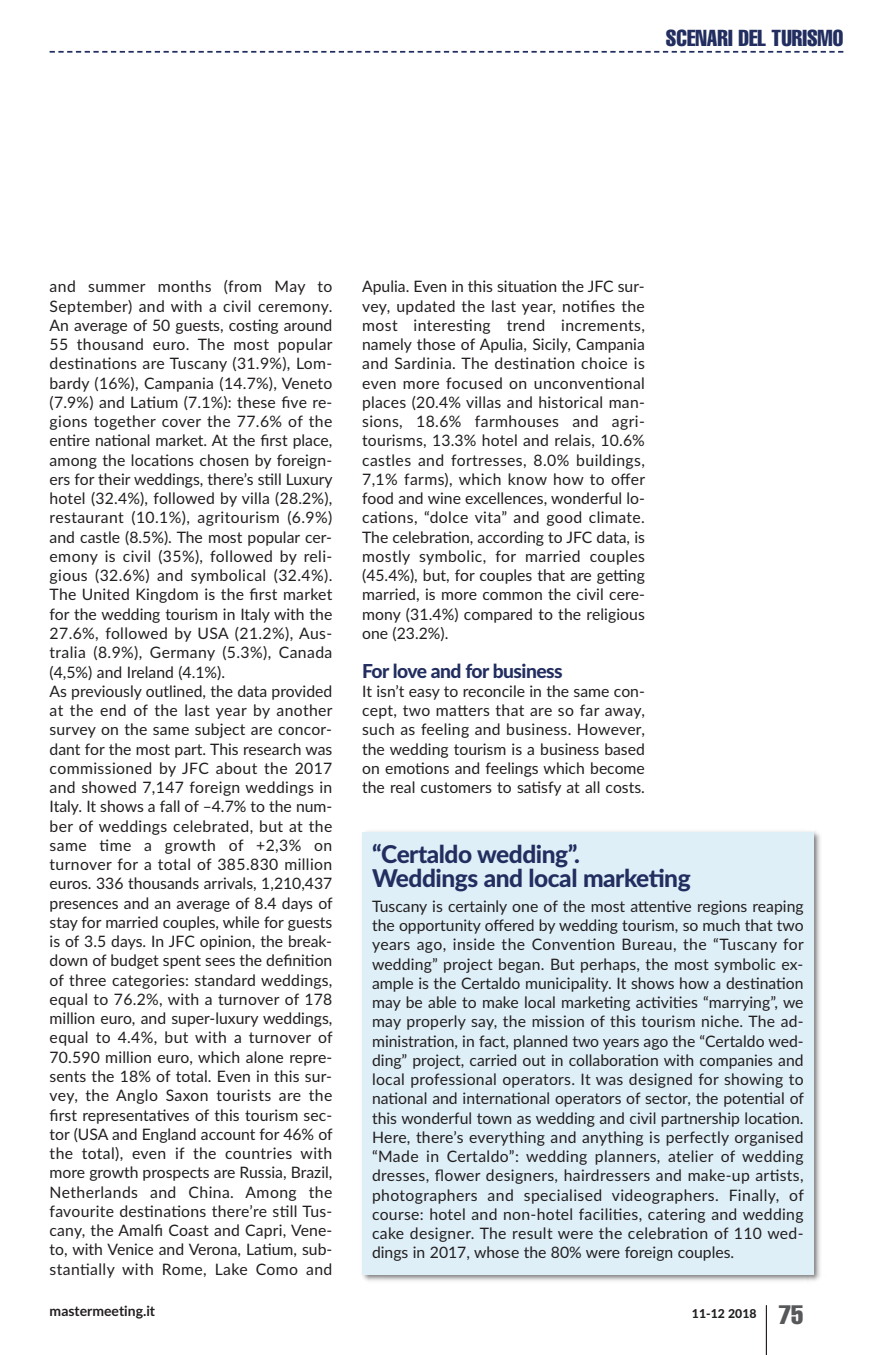
<style>
.page{position:relative;width:893px;height:1355px;background:#fff}
.page>*{position:absolute;margin:0;border:0;box-sizing:border-box;transform-origin:0 0}
.t1{font:800 24.5px/24.5px "Lato";letter-spacing:-.03em;color:#222e5f}
.t2{font:extra-condensed 22.75px "Helvetica";color:#222e5f}
.t3{font:800 19.25px "Lato";letter-spacing:-.045em;color:#222e5f}
.t4{font:15.75px/19.2px "Lato";letter-spacing:.005em;color:#231f20;text-align:justify}
.t5{font:700 14px "Lato";color:#231f20}
.t6{font:800 12.25px "Lato";color:#231f20}
.s1{font-family:"Helvetica";font-weight:400;font-stretch:extra-condensed;font-size:26.25px;color:#57585a}
</style>
<div class="page">
<svg style="left:50px;top:51px;width:793px;height:2px"></svg>
<hr style="left:766px;top:1305px;width:1px;height:49px;background:#231f20">
<img style="left:362px;top:831px;width:459px;height:450px">
<div style="left:362px;top:831px;width:452px;height:443px;background:#deeff7"></div>
<h2 class="t2" style="left:666px;top:30px;width:179px">SCENARI DEL TURISMO</h2>
<p class="t4" style="left:50px;top:277px;width:285px;text-align:left">and summer months (from May to September) and with a civil ceremony.<br>An average of 50 guests, costing around 55 thousand euro. The most popular destinations are Tuscany (31.9%), Lom&shy;bardy (16%), Campania (14.7%), Veneto (7.9%) and Latium (7.1%): these five re&shy;gions together cover the 77.6% of the entire national market. At the first place, among the locations chosen by foreign&shy;ers for their weddings, there’s still Luxury hotel (32.4%), followed by villa (28.2%), restaurant (10.1%), agritourism (6.9%) and castle (8.5%). The most popular cer&shy;emony is civil (35%), followed by reli&shy;gious (32.6%) and symbolical (32.4%).<br>The United Kingdom is the first market for the wedding tourism in Italy with the 27.6%, followed by USA (21.2%), Aus&shy;tralia (8.9%), Germany (5.3%), Canada (4,5%) and Ireland (4.1%).<br>As previously outlined, the data provided at the end of the last year by another survey on the same subject are concor&shy;dant for the most part. This research was commissioned by JFC about the 2017 and showed 7,147 foreign weddings in Italy. It shows a fall of –4.7% to the num&shy;ber of weddings celebrated, but at the same time a growth of +2,3% on turnover for a total of 385.830 million euros. 336 thousands arrivals, 1,210,437 presences and an average of 8.4 days of stay for married couples, while for guests is of 3.5 days. In JFC opinion, the break&shy;down of budget spent sees the definition of three categories: standard weddings, equal to 76.2%, with a turnover of 178 million euro, and super-luxury weddings, equal to 4.4%, but with a turnover of 70.590 million euro, which alone repre&shy;sents the 18% of total. Even in this sur&shy;vey, the Anglo Saxon tourists are the first representatives of this tourism sec&shy;tor (USA and England account for 46% of the total), even if the countries with more growth prospects are Russia, Brazil, Netherlands and China. Among the favourite destinations there’re still Tus&shy;cany, the Amalfi Coast and Capri, Vene&shy;to, with Venice and Verona, Latium, sub&shy;stantially with Rome, Lake Como and</p>
<p class="t4" style="left:362px;top:277px;width:285px">Apulia. Even in this situation the JFC sur&shy;vey, updated the last year, notifies the most interesting trend increments, namely those of Apulia, Sicily, Campania and Sardinia. The destination choice is even more focused on unconventional places (20.4% villas and historical man&shy;sions, 18.6% farmhouses and agri&shy;tourisms, 13.3% hotel and relais, 10.6% castles and fortresses, 8.0% buildings, 7,1% farms), which know how to offer food and wine excellences, wonderful lo&shy;cations, “dolce vita” and good climate.<br>The celebration, according to JFC data, is mostly symbolic, for married couples (45.4%), but, for couples that are getting married, is more common the civil cere&shy;mony (31.4%) compared to the religious one (23.2%).</p>
<p class="t3" style="left:362px;top:659px;width:202px">For love and for business</p>
<p class="t4" style="left:362px;top:681px;width:284px">It isn’t easy to reconcile in the same con&shy;cept, two matters that are so far away, such as feeling and business. However, the wedding tourism is a business based on emotions and feelings which become the real customers to satisfy at all costs.</p>
<h1 class="t1" style="left:372px;top:842px;width:320px">“certaldo wedding”.<br>Weddings and local marketing</h1>
<p class="t4" style="left:372px;top:896px;width:433px">Tuscany is certainly one of the most attentive regions reaping the opportunity offered by wedding tourism, so much that two years ago, inside the Convention Bureau, the “Tuscany for wedding” project began. But perhaps, the most symbolic ex&shy;ample is the Certaldo municipality. It shows how a destination may be able to make local marketing activities “marrying”, we may properly say, the mission of this tourism niche. The ad&shy;ministration, in fact, planned two years ago the “Certaldo wed&shy;ding” project, carried out in collaboration with companies and local professional operators. It was designed for showing to national and international operators of sector, the potential of this wonderful town as wedding and civil partnership location.<br>Here, there’s everything and anything is perfectly organised “Made in Certaldo”: wedding planners, atelier of wedding dresses, flower designers, hairdressers and make-up artists, photographers and specialised videographers. Finally, of course: hotel and non-hotel facilities, catering and wedding cake designer. The result were the celebration of 110 wed&shy;dings in 2017, whose the 80% were foreign couples.</p>
<p class="t5" style="left:50px;top:1302px;width:107px">mastermeeting.it</p>
<p class="t6" style="left:692px;top:1306px;width:113px">11-12 2018 <span class="s1">75</span></p>
</div>
